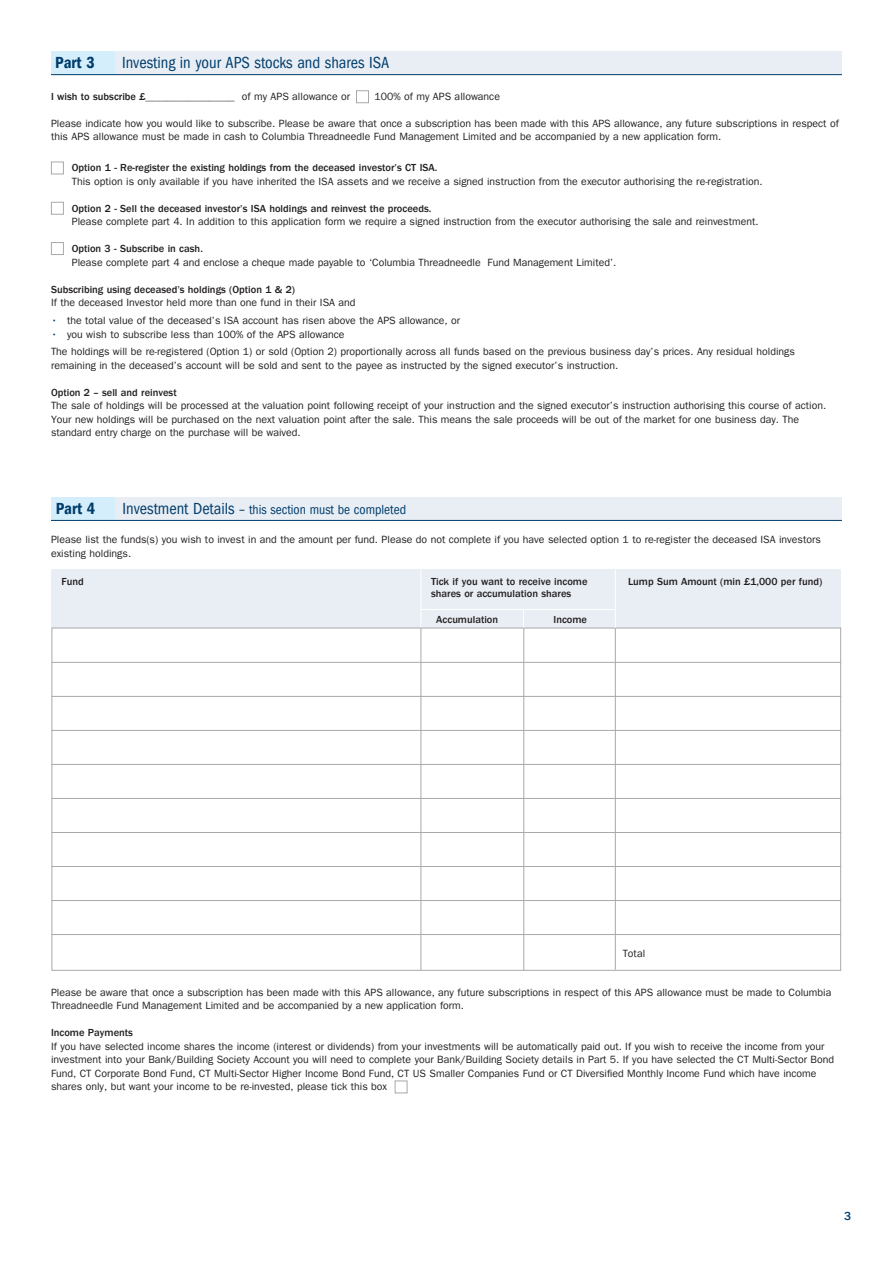
<style>
.page{position:relative;width:893px;height:1263px;background:#fff}
.page>*{position:absolute;margin:0;border:0;box-sizing:border-box;transform-origin:0 0}
.t1{font:condensed 16.5px "ITC Frank Gofor Ameriprise";color:#003d6d}
.t2{font:16.5px "ITC Frank Gofor Ameriprise Dm Cn";color:#003d6d}
.t3{font:condensed 13.5px "ITC Frank Gofor Ameriprise";color:#003d6d}
.Text{font:500 12px "ITC Frank Gofor Ameriprise";color:#003d6d}
.t4{font:10.5px/13.5px "ITC Frank Gofor Ameriprise";color:#231f20}
.t5{font:500 10.5px "ITC Frank Gofor Ameriprise";color:#231f20}
.s1{font-weight:400}
.s2{color:#003d6d}
.s3{font-size:16.5px}
.s4{font-size:15px}
</style>
<div class="page">
<div style="left:395px;top:1080px;width:12px;height:13px;background:#fff;border:1px solid #a8a9ad"></div>
<div style="left:103px;top:497px;width:739px;height:23px;background:#e9eef4"></div>
<div style="left:51px;top:497px;width:64px;height:23px;background:#d4effb"></div>
<div style="left:103px;top:51px;width:739px;height:23px;background:#e9eef4"></div>
<div style="left:51px;top:51px;width:64px;height:23px;background:#d4effb"></div>
<div style="left:356px;top:90px;width:13px;height:13px;background:#fff;border:1px solid #a8a9ad"></div>
<div style="left:51px;top:162px;width:13px;height:12px;background:#fff;border:1px solid #a8a9ad"></div>
<div style="left:51px;top:202px;width:13px;height:13px;background:#fff;border:1px solid #a8a9ad"></div>
<div style="left:51px;top:242px;width:13px;height:13px;background:#fff;border:1px solid #a8a9ad"></div>
<div style="left:52px;top:570px;width:789px;height:58px;background:#e9eef4"></div>
<hr style="left:52px;top:662px;width:789px;height:1px;background:#a8a9ad">
<hr style="left:52px;top:696px;width:789px;height:1px;background:#a8a9ad">
<hr style="left:52px;top:730px;width:789px;height:1px;background:#a8a9ad">
<hr style="left:52px;top:764px;width:789px;height:1px;background:#a8a9ad">
<hr style="left:52px;top:798px;width:789px;height:1px;background:#a8a9ad">
<hr style="left:52px;top:832px;width:789px;height:1px;background:#a8a9ad">
<hr style="left:52px;top:866px;width:789px;height:1px;background:#a8a9ad">
<hr style="left:52px;top:900px;width:789px;height:1px;background:#a8a9ad">
<hr style="left:52px;top:934px;width:789px;height:1px;background:#a8a9ad">
<hr style="left:421px;top:628px;width:1px;height:342px;background:#a8a9ad">
<hr style="left:421px;top:569px;width:1px;height:58px;background:#fff">
<hr style="left:523px;top:628px;width:1px;height:342px;background:#a8a9ad">
<svg style="left:523px;top:610px;width:1px;height:17px"></svg>
<hr style="left:615px;top:628px;width:1px;height:342px;background:#a8a9ad">
<hr style="left:615px;top:569px;width:1px;height:59px;background:#fff">
<hr style="left:421px;top:609px;width:194px;height:1px;background:#fff">
<hr style="left:51px;top:74px;width:791px;height:1px;background:#003d6d">
<hr style="left:51px;top:520px;width:791px;height:1px;background:#003d6d">
<p class="t2" style="left:55px;top:53px;width:41px">Part 3</p>
<p class="t1" style="left:122px;top:54px;width:269px">Investing in your APS stocks and shares ISA</p>
<p class="t5" style="left:51px;top:90px;width:301px">I wish to subscribe £_________________ <span class="s1">of my APS allowance or</span></p>
<p class="t4" style="left:374px;top:89px;width:127px">100% of my APS allowance</p>
<p class="t4" style="left:51px;top:116px;width:789px">Please indicate how you would like to subscribe. Please be aware that once a subscription has been made with this APS allowance, any future subscriptions in respect of this APS allowance must be made in cash to Columbia Threadneedle Fund Management Limited and be accompanied by a new application form.</p>
<p class="t5" style="left:72px;top:162px;width:367px">Option 1 - Re-register the existing holdings from the deceased investor’s CT ISA.</p>
<p class="t4" style="left:72px;top:175px;width:692px">This option is only available if you have inherited the ISA assets and we receive a signed instruction from the executor authorising the re-registration.</p>
<p class="t5" style="left:72px;top:202px;width:361px">Option 2 - Sell the deceased investor’s ISA holdings and reinvest the proceeds.</p>
<p class="t4" style="left:72px;top:215px;width:688px">Please complete part 4. In addition to this application form we require a signed instruction from the executor authorising the sale and reinvestment.</p>
<p class="t5" style="left:72px;top:243px;width:133px">Option 3 - Subscribe in cash.</p>
<p class="t4" style="left:72px;top:256px;width:546px">Please complete part 4 and enclose a cheque made payable to ‘Columbia Threadneedle Fund Management Limited’.</p>
<p class="t5" style="left:51px;top:283px;width:246px">Subscribing using deceased’s holdings (Option 1 &amp; 2)</p>
<p class="t4" style="left:51px;top:296px;width:306px">If the deceased Investor held more than one fund in their ISA and</p>
<p class="t4" style="left:51px;top:314px;width:411px"><span class="s2">•</span> the total value of the deceased’s ISA account has risen above the APS allowance, or</p>
<p class="t4" style="left:51px;top:327px;width:295px"><span class="s2">•</span> you wish to subscribe less than 100% of the APS allowance</p>
<p class="t4" style="left:51px;top:345px;width:745px">The holdings will be re-registered (Option 1) or sold (Option 2) proportionally across all funds based on the previous business day’s prices. Any residual holdings remaining in the deceased’s account will be sold and sent to the payee as instructed by the signed executor’s instruction.</p>
<p class="t5" style="left:51px;top:386px;width:127px">Option 2 – sell and reinvest</p>
<p class="t4" style="left:51px;top:399px;width:777px">The sale of holdings will be processed at the valuation point following receipt of your instruction and the signed executor’s instruction authorising this course of action.<br>Your new holdings will be purchased on the next valuation point after the sale. This means the sale proceeds will be out of the market for one business day. The standard entry charge on the purchase will be waived.</p>
<p class="t2" style="left:56px;top:499px;width:41px">Part 4</p>
<p class="t3" style="left:122px;top:502px;width:285px"><span class="s3">Investment Details</span> <span class="s4">–</span> this section must be completed</p>
<p class="t4" style="left:51px;top:533px;width:771px">Please list the funds(s) you wish to invest in and the amount per fund. Please do not complete if you have selected option 1 to re-register the deceased ISA investors existing holdings.</p>
<p class="t5" style="left:62px;top:575px;width:24px">Fund</p>
<p class="t5" style="left:431px;top:575px;width:158px">Tick if you want to receive income</p>
<p class="t5" style="left:628px;top:575px;width:196px">Lump Sum Amount (min £1,000 per fund)</p>
<p class="t5" style="left:431px;top:587px;width:142px">shares or accumulation shares</p>
<p class="t5" style="left:436px;top:613px;width:64px">Accumulation</p>
<p class="t5" style="left:553px;top:613px;width:35px">Income</p>
<p class="t4" style="left:623px;top:947px;width:24px">Total</p>
<p class="t4" style="left:51px;top:985px;width:782px">Please be aware that once a subscription has been made with this APS allowance, any future subscriptions in respect of this APS allowance must be made to Columbia<br>Threadneedle Fund Management Limited and be accompanied by a new application form.</p>
<p class="t5" style="left:51px;top:1027px;width:83px">Income Payments</p>
<p class="t4" style="left:51px;top:1039px;width:784px">If you have selected income shares the income (interest or dividends) from your investments will be automatically paid out. If you wish to receive the income from your investment into your Bank/Building Society Account you will need to complete your Bank/Building Society details in Part 5. If you have selected the CT Multi-Sector Bond Fund, CT Corporate Bond Fund, CT Multi-Sector Higher Income Bond Fund, CT US Smaller Companies Fund or CT Diversified Monthly Income Fund which have income shares only, but want your income to be re-invested, please tick this box</p>
<p class="Text" style="left:844px;top:1210px;width:9px">3</p>
</div>
